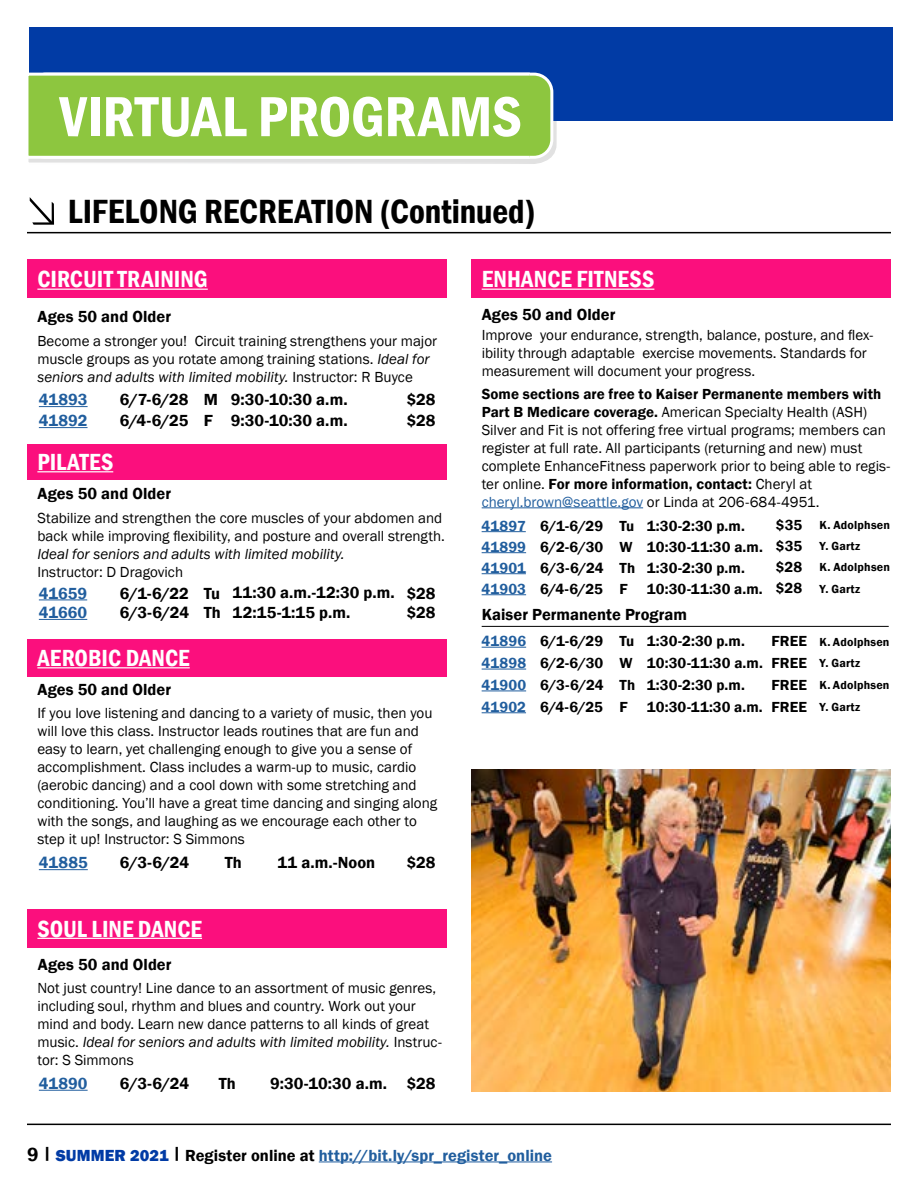
<style>
.page{position:relative;width:918px;height:1188px;background:#fff}
.page>*{position:absolute;margin:0;border:0;box-sizing:border-box;transform-origin:0 0}
.t1{font:600 condensed 58.5px "Franklin Gothic";letter-spacing:-.005em;color:#fff}
.t2{font:600 condensed 34.5px "Franklin Gothic";color:#000}
.t3{font:600 condensed 24px "Franklin Gothic";color:#fff}
.t4{font:600 16.5px/19.5px "Franklin Gothic";letter-spacing:.005em;color:#000}
.t5{font:600 16.5px/19.5px "Franklin Gothic";color:#215e9e}
.t6{font:15px/18px "Franklin Gothic";color:#000}
.t7{font:600 15px/21px "Franklin Gothic";color:#000}
.t8{font:italic 15px "Franklin Gothic";color:#000}
.t9{font:600 15px/21px "Franklin Gothic";letter-spacing:.005em;color:#215e9e}
.t10{font:600 12px/21.9px "Franklin Gothic";letter-spacing:.015em;color:#000}
.s1{font-style:italic}
.s2{font-weight:600}
.s3{color:#215e9e}
.s4{font-size:15px}
.s5{font-size:19.5px;color:#000}
.s6{font-weight:800;color:#013ba5}
.s7{color:#000}
</style>
<div class="page">
<svg style="left:30px;top:197px;width:24px;height:28px"></svg>
<hr style="left:27px;top:232px;width:864px;height:1px;background:#000">
<hr style="left:27px;top:1124px;width:864px;height:1px;background:#000">
<svg style="left:28px;top:121px;width:529px;height:43px"></svg>
<div style="left:29px;top:27px;width:864px;height:94px;background:#013ba5"></div>
<div style="left:28px;top:74px;width:524px;height:83px;background:#8dc63f;border-radius:18px"></div>
<div style="left:25px;top:73px;width:506px;height:86px;background:#8dc63f;border:3px solid #fff"></div>
<hr style="left:319px;top:1162px;width:233px;height:1px;background:#215e9e">
<div style="left:27px;top:639px;width:420px;height:37px;background:#fb0f7d"></div>
<hr style="left:37px;top:667px;width:153px;height:1px;background:#fff">
<hr style="left:39px;top:869px;width:49px;height:1px;background:#215e9e">
<div style="left:27px;top:444px;width:420px;height:36px;background:#fb0f7d"></div>
<hr style="left:37px;top:471px;width:76px;height:1px;background:#fff">
<hr style="left:39px;top:600px;width:48px;height:1px;background:#215e9e">
<hr style="left:39px;top:619px;width:48px;height:1px;background:#215e9e">
<div style="left:27px;top:909px;width:420px;height:38px;background:#fb0f7d"></div>
<hr style="left:37px;top:938px;width:165px;height:1px;background:#fff">
<hr style="left:39px;top:1090px;width:49px;height:1px;background:#215e9e">
<div style="left:27px;top:260px;width:420px;height:38px;background:#fb0f7d"></div>
<hr style="left:37px;top:289px;width:171px;height:1px;background:#fff">
<hr style="left:39px;top:406px;width:49px;height:1px;background:#215e9e">
<hr style="left:39px;top:427px;width:49px;height:1px;background:#215e9e">
<div style="left:471px;top:260px;width:420px;height:38px;background:#fb0f7d"></div>
<hr style="left:482px;top:289px;width:172px;height:1px;background:#fff">
<hr style="left:482px;top:507px;width:161px;height:1px;background:#215e9e">
<hr style="left:482px;top:669px;width:44px;height:1px;background:#215e9e">
<hr style="left:482px;top:573px;width:44px;height:1px;background:#215e9e">
<hr style="left:482px;top:531px;width:44px;height:1px;background:#215e9e">
<hr style="left:482px;top:552px;width:44px;height:1px;background:#215e9e">
<hr style="left:482px;top:691px;width:44px;height:1px;background:#215e9e">
<hr style="left:482px;top:712px;width:44px;height:1px;background:#215e9e">
<hr style="left:482px;top:594px;width:44px;height:1px;background:#215e9e">
<hr style="left:482px;top:647px;width:44px;height:1px;background:#215e9e">
<hr style="left:482px;top:626px;width:407px;height:1px;background:#000">
<img style="left:471px;top:770px;width:420px;height:322px">
<h1 class="t1" style="left:60px;top:78px;width:464px">VIRTUAL PROGRAMS</h1>
<h2 class="t2" style="left:68px;top:189px;width:469px">LIFELONG RECREATION (Continued)</h2>
<h3 class="t3" style="left:37px;top:263px;width:172px">CIRCUIT TRAINING</h3>
<p class="t4" style="left:37px;top:307px;width:135px">Ages 50 and Older</p>
<p class="t6" style="left:37px;top:332px;width:401px">Become a stronger you! Circuit training strengthens your major muscle groups as you rotate among training stations. <span class="s1">Ideal for seniors and adults with limited mobility.</span> Instructor: R Buyce</p>
<p class="t4" style="left:120px;top:390px;width:70px;line-height:21px">6/7-6/28<br>6/4-6/25</p>
<p class="t4" style="left:407px;top:390px;width:30px;line-height:21px">$28 $28</p>
<p class="t5" style="left:39px;top:390px;width:50px;line-height:21px">41893<br>41892</p>
<p class="t4" style="left:204px;top:390px;width:16px;line-height:21px">M<br>F</p>
<p class="t4" style="left:231px;top:390px;width:118px;line-height:21px">9:30-10:30 a.m.<br>9:30-10:30 a.m.</p>
<h3 class="t3" style="left:37px;top:446px;width:77px">PILATES</h3>
<p class="t4" style="left:37px;top:484px;width:135px">Ages 50 and Older</p>
<p class="t6" style="left:37px;top:509px;width:409px">Stabilize and strengthen the core muscles of your abdomen and back while improving flexibility, and posture and overall strength.</p>
<p class="t8" style="left:37px;top:544px;width:309px">Ideal for seniors and adults with limited mobility.</p>
<p class="t6" style="left:37px;top:563px;width:147px">Instructor: D Dragovich</p>
<p class="t4" style="left:120px;top:584px;width:71px">6/1-6/22<br>6/3-6/24</p>
<p class="t4" style="left:407px;top:584px;width:30px">$28 $28</p>
<p class="t5" style="left:39px;top:584px;width:50px">41659<br>41660</p>
<p class="t4" style="left:204px;top:584px;width:19px">Tu<br>Th</p>
<p class="t4" style="left:233px;top:583px;width:164px">11:30 a.m.-12:30 p.m.<br>12:15-1:15 p.m.</p>
<h3 class="t3" style="left:37px;top:642px;width:154px">AEROBIC DANCE</h3>
<p class="t4" style="left:37px;top:680px;width:135px">Ages 50 and Older</p>
<p class="t6" style="left:37px;top:704px;width:401px">If you love listening and dancing to a variety of music, then you will love this class. Instructor leads routines that are fun and easy to learn, yet challenging enough to give you a sense of accomplishment. Class includes a warm-up to music, cardio (aerobic dancing) and a cool down with some stretching and conditioning. You’ll have a great time dancing and singing along with the songs, and laughing as we encourage each other to step it up! Instructor: S Simmons</p>
<p class="t5" style="left:39px;top:853px;width:50px">41885</p>
<p class="t4" style="left:120px;top:853px;width:71px">6/3-6/24</p>
<p class="t4" style="left:225px;top:853px;width:19px">Th</p>
<p class="t4" style="left:278px;top:853px;width:99px">11 a.m.-Noon</p>
<p class="t4" style="left:407px;top:853px;width:30px">$28</p>
<h3 class="t3" style="left:37px;top:912px;width:166px">SOUL LINE DANCE</h3>
<p class="t4" style="left:38px;top:955px;width:135px">Ages 50 and Older</p>
<p class="t6" style="left:37px;top:980px;width:406px">Not just country! Line dance to an assortment of music genres, including soul, rhythm and blues and country. Work out your mind and body. Learn new dance patterns to all kinds of great music. <span class="s1">Ideal for seniors and adults with limited mobility.</span> Instruc&shy;tor: S Simmons</p>
<p class="t5" style="left:39px;top:1074px;width:50px">41890</p>
<p class="t4" style="left:120px;top:1074px;width:71px">6/3-6/24</p>
<p class="t4" style="left:219px;top:1074px;width:19px">Th</p>
<p class="t4" style="left:270px;top:1074px;width:167px">9:30-10:30 a.m. $28</p>
<h3 class="t3" style="left:482px;top:263px;width:174px">ENHANCE FITNESS</h3>
<p class="t4" style="left:482px;top:305px;width:135px">Ages 50 and Older</p>
<p class="t6" style="left:482px;top:327px;width:393px">Improve your endurance, strength, balance, posture, and flex&shy;ibility through adaptable exercise movements. Standards for measurement will document your progress.</p>
<p class="t6" style="left:482px;top:385px;width:410px"><span class="s2">Some sections are free to Kaiser Permanente members with Part B Medicare coverage.</span> American Specialty Health (ASH)<br>Silver and Fit is not offering free virtual programs; members can register at full rate. All participants (returning and new) must complete EnhanceFitness paperwork prior to being able to regis&shy;ter online. <span class="s2">For more information, contact:</span> Cheryl at <span class="s3">cheryl.brown@seattle.gov</span> or Linda at 206-684-4951.</p>
<p class="t9" style="left:482px;top:515px;width:46px">41897<br>41899</p>
<p class="t7" style="left:540px;top:515px;width:65px">6/1-6/29<br>6/2-6/30</p>
<p class="t7" style="left:620px;top:515px;width:16px">Tu<br>W</p>
<p class="t7" style="left:647px;top:515px;width:118px">1:30-2:30 p.m.<br>10:30-11:30 a.m.</p>
<p class="t7" style="left:776px;top:515px;width:28px">$35 $35</p>
<p class="t10" style="left:819px;top:514px;width:72px;line-height:21.3px">K. Adolphsen<br>Y. Gartz</p>
<p class="t9" style="left:482px;top:557px;width:46px">41901</p>
<p class="t7" style="left:540px;top:557px;width:65px">6/3-6/24</p>
<p class="t7" style="left:620px;top:557px;width:17px">Th</p>
<p class="t7" style="left:647px;top:557px;width:100px">1:30-2:30 p.m.</p>
<p class="t7" style="left:776px;top:557px;width:28px">$28</p>
<p class="t10" style="left:819px;top:556px;width:72px">K. Adolphsen</p>
<p class="t7" style="left:540px;top:578px;width:64px">6/4-6/25</p>
<p class="t7" style="left:540px;top:631px;width:65px">6/1-6/29</p>
<p class="t9" style="left:482px;top:578px;width:46px">41903</p>
<p class="t7" style="left:647px;top:578px;width:117px">10:30-11:30 a.m.</p>
<p class="t7" style="left:620px;top:578px;width:10px">F</p>
<p class="t4" style="left:482px;top:605px;width:207px">Kaiser Permanente Program</p>
<p class="t9" style="left:482px;top:631px;width:46px">41896</p>
<p class="t7" style="left:647px;top:631px;width:100px">1:30-2:30 p.m.</p>
<p class="t7" style="left:620px;top:631px;width:16px">Tu</p>
<p class="t10" style="left:776px;top:578px;width:86px"><span class="s4">$28</span> Y. Gartz</p>
<p class="t10" style="left:771px;top:631px;width:120px"><span class="s4">FREE</span> K. Adolphsen</p>
<p class="t9" style="left:482px;top:653px;width:46px">41898</p>
<p class="t7" style="left:540px;top:653px;width:65px">6/2-6/30</p>
<p class="t7" style="left:620px;top:653px;width:15px">W</p>
<p class="t7" style="left:647px;top:653px;width:118px">10:30-11:30 a.m.</p>
<p class="t10" style="left:771px;top:653px;width:90px"><span class="s4">FREE</span> Y. Gartz</p>
<p class="t9" style="left:482px;top:674px;width:46px;line-height:21.9px">41900<br>41902</p>
<p class="t7" style="left:540px;top:674px;width:65px;line-height:21.9px">6/3-6/24<br>6/4-6/25</p>
<p class="t7" style="left:620px;top:674px;width:17px;line-height:21.9px">Th<br>F</p>
<p class="t7" style="left:647px;top:674px;width:117px;line-height:21.8px">1:30-2:30 p.m.<br>10:30-11:30 a.m.</p>
<p class="t7" style="left:771px;top:674px;width:37px;line-height:21.9px">FREE<br>FREE</p>
<p class="t10" style="left:819px;top:674px;width:72px">K. Adolphsen<br>Y. Gartz</p>
<p class="t5" style="left:27px;top:1146px;width:527px"><span class="s5">9</span> <sup>|</sup> <span class="s6">SUMMER 2021</span> <sup>|</sup> <span class="s7">Register online at</span> http://bit.ly/spr_register_online</p>
</div>
